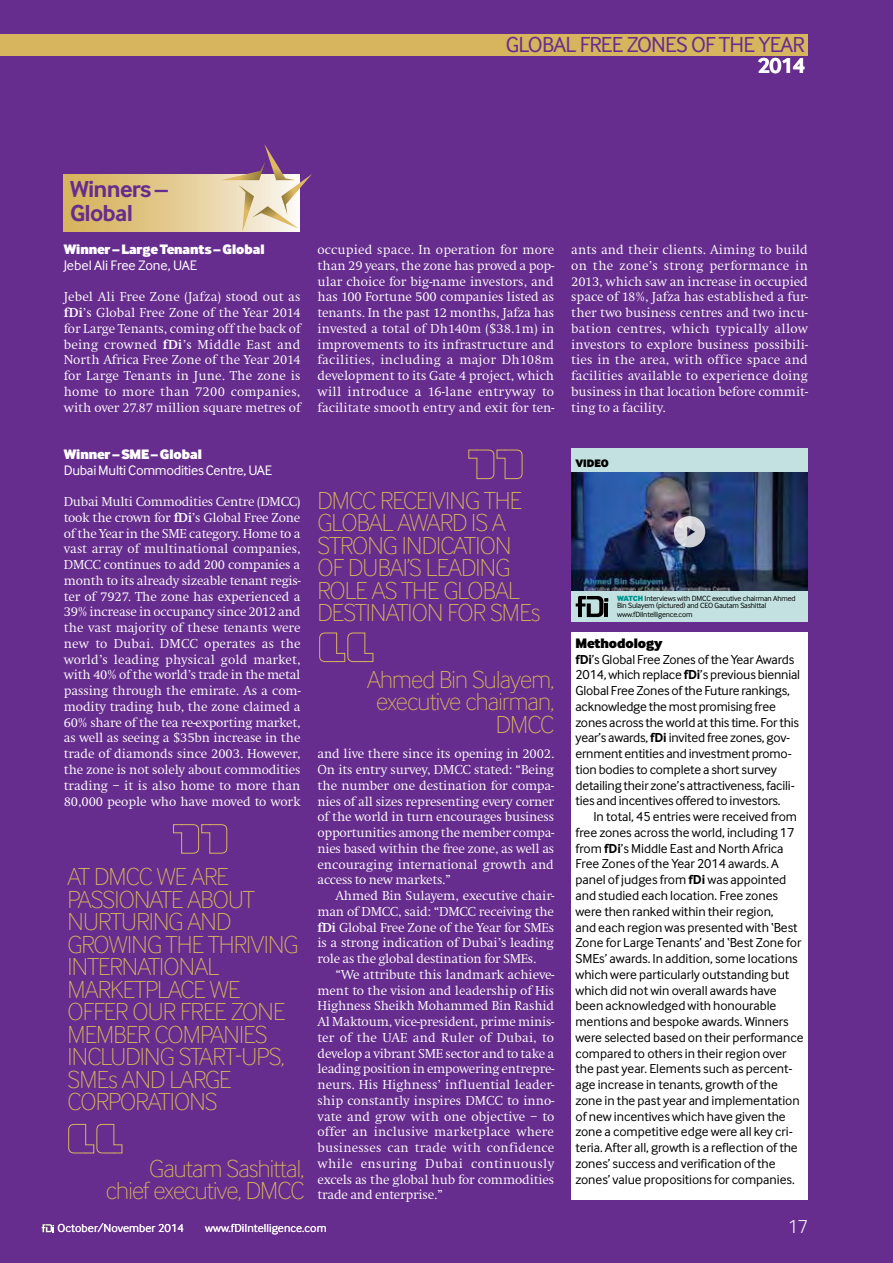
<style>
.page{position:relative;width:893px;height:1263px;background:#672d8e}
.page>*{position:absolute;margin:0;border:0;box-sizing:border-box;transform-origin:0 0}
.t1{font:100 25.5px/22.5px "Inter Face Corp";letter-spacing:-.03em;color:#d7b45e}
.t2{font:700 24px/24px "Inter Face Corp";letter-spacing:-.03em;color:#672d8e}
.t3{font:22.5px "Inter Face Corp";letter-spacing:-.035em;color:#672d8e}
.t4{font:700 22.5px "Inter Face Corp";color:#fff}
.t5{font:300 19.5px "Inter Face Corp";color:#fff}
.t6{font:14.25px "Inter Face Corp";letter-spacing:-.02em;color:#fff}
.t7{font:900 14.25px "Inter Face Corp";letter-spacing:-.005em;color:#fff}
.t8{font:900 14.25px "Inter Face Corp";letter-spacing:-.005em;color:#000}
.t9{font:300 13.5px/15.8px "Swift EF";letter-spacing:-.005em;color:#fff;text-align:justify}
.t10{font:13.5px/15.8px "Inter Face Corp";letter-spacing:-.005em;color:#000}
.t11{font:12px "Inter Face Corp";color:#fff}
.t12{font:900 11.25px "Inter Face Corp";color:#000}
.t13{font:7.8px/7.2px "Inter Face Corp";letter-spacing:-.02em;color:#000}
.s1{font-weight:700}
.s2{font-weight:900;color:#00958f}
</style>
<div class="page">
<svg style="left:42px;top:1224px;width:12px;height:8px"></svg>
<div style="left:0;top:34px;width:808px;height:22px;background:#d7b45e"></div>
<div style="left:571px;top:632px;width:237px;height:567px;background:#fff"></div>
<svg style="left:64px;top:175px;width:157px;height:57px"></svg>
<svg style="left:221px;top:144px;width:91px;height:88px"></svg>
<svg style="left:173px;top:824px;width:55px;height:30px"></svg>
<svg style="left:68px;top:1123px;width:55px;height:31px"></svg>
<svg style="left:468px;top:449px;width:55px;height:30px"></svg>
<svg style="left:319px;top:632px;width:55px;height:30px"></svg>
<div style="left:571px;top:449px;width:237px;height:173px;background:#c2e1e0"></div>
<svg style="left:576px;top:596px;width:32px;height:21px"></svg>
<img style="left:571px;top:473px;width:237px;height:118px">
<svg style="left:674px;top:516px;width:31px;height:31px"></svg>
<h3 class="t3" style="left:506px;top:32px;width:301px">Global Free Zon es of the Year</h3>
<h3 class="t4" style="left:758px;top:53px;width:49px">2014</h3>
<h2 class="t2" style="left:70px;top:177px;width:100px">Winners –<br>Global</h2>
<p class="t7" style="left:64px;top:240px;width:202px">Winner – Large Tenants – Global</p>
<p class="t6" style="left:64px;top:257px;width:118px">Jebel Ali Free Zone, UAE</p>
<p class="t9" style="left:64px;top:289px;width:238px">Jebel Ali Free Zone (Jafza) stood out as <span class="s1">fDi</span>’s Global Free Zone of the Year 2014 for Large Tenants, coming off the back of being crowned <span class="s1">fDi</span>’s Middle East and North Africa Free Zone of the Year 2014 for Large Tenants in June. The zone is home to more than 7200 companies, with over 27.87 million square metres of</p>
<p class="t9" style="left:317px;top:242px;width:238px">occupied space. In operation for more than 29 years, the zone has proved a pop&shy;ular choice for big-name investors, and has 100 Fortune 500 companies listed as tenants. In the past 12 months, Jafza has invested a total of Dh140m ($38.1m) in improvements to its infrastructure and facilities, including a major Dh108m development to its Gate 4 project, which will introduce a 16-lane entryway to facilitate smooth entry and exit for ten-</p>
<p class="t9" style="left:571px;top:242px;width:238px">ants and their clients. Aiming to build on the zone’s strong performance in 2013, which saw an increase in occupied space of 18%, Jafza has established a fur&shy;ther two business centres and two incu&shy;bation centres, which typically allow investors to explore business possibili&shy;ties in the area, with office space and facilities available to experience doing business in that location before commit&shy;ting to a facility.</p>
<p class="t7" style="left:64px;top:445px;width:140px">Winner – SME – Global</p>
<p class="t6" style="left:64px;top:462px;width:194px">Dubai Multi Commodities Centre, UAE</p>
<p class="t9" style="left:64px;top:494px;width:238px">Dubai Multi Commodities Centre (DMCC) took the crown for <span class="s1">fDi</span>’s Global Free Zone of the Year in the SME category. Home to a vast array of multinational companies, DMCC continues to add 200 companies a month to its already sizeable tenant regis&shy;ter of 7927. The zone has experienced a 39% increase in occupancy since 2012 and the vast majority of these tenants were new to Dubai. DMCC operates as the world’s leading physical gold market, with 40% of the world’s trade in the metal passing through the emirate. As a com&shy;modity trading hub, the zone claimed a 60% share of the tea re-exporting market, as well as seeing a $35bn increase in the trade of diamonds since 2003. However, the zone is not solely about commodities trading – it is also home to more than 80,000 people who have moved to work</p>
<h1 class="t1" style="left:68px;top:865px;width:232px">AT DMCC WE ARE<br>PASSIONATE ABOUT<br>NURTURING AND<br>GROWING THE THRIVING<br>INTERNATIONAL<br>MARKETPLACE WE<br>OFFER OUR FREE ZONE<br>M EM BER COM PANIES<br>INCLUDING START-UPS,<br>SMES AND LARGE<br>CORPORATIONS</h1>
<h1 class="t1" style="left:106px;top:1157px;width:200px;text-align:right">GAUTAM SASHITTAL,<br>CHIEF EXECUTIVE, DMCC</h1>
<h1 class="t1" style="left:317px;top:489px;width:224px">DMCC RECEIVING THE<br>GLOBAL AWARD IS A<br>STRONG INDICATION<br>OF DUBAI’S LEADING<br>ROLE AS THE GLOBAL<br>DESTINATION FOR SMES</h1>
<h1 class="t1" style="left:367px;top:668px;width:189px;text-align:right">AHMED BIN SULAYEM,<br>EXECUTIVE CHAIRMAN,<br>DMCC</h1>
<p class="t9" style="left:317px;top:746px;width:238px">and live there since its opening in 2002.<br>On its entry survey, DMCC stated: “Being the number one destination for compa&shy;nies of all sizes representing every corner of the world in turn encourages business opportunities among the member compa&shy;nies based within the free zone, as well as encouraging international growth and access to new markets.”</p>
<p class="t9" style="left:317px;top:888px;width:238px;text-indent:18px">Ahmed Bin Sulayem, executive chair&shy;man of DMCC, said: “DMCC receiving the <span class="s1">fDi</span> Global Free Zone of the Year for SMEs is a strong indication of Dubai’s leading role as the global destination for SMEs.</p>
<p class="t9" style="left:317px;top:967px;width:238px;text-indent:18px">“We attribute this landmark achieve&shy;ment to the vision and leadership of His Highness Sheikh Mohammed Bin Rashid Al Maktoum, vice-president, prime minis&shy;ter of the UAE and Ruler of Dubai, to develop a vibrant SME sector and to take a leading position in empowering entrepre&shy;neurs. His Highness’ influential leader&shy;ship constantly inspires DMCC to inno&shy;vate and grow with one objective – to offer an inclusive marketplace where businesses can trade with confidence while ensuring Dubai continuously excels as the global hub for commodities trade and enterprise.”</p>
<p class="t12" style="left:575px;top:456px;width:35px">VIDEO</p>
<p class="t13" style="left:617px;top:595px;width:180px"><span class="s2">WATCH</span> Interviews with DMCC executive chairman Ahmed<br>Bin Sulayem (pictured) and CEO Gautam Sashittal</p>
<p class="t13" style="left:617px;top:610px;width:77px">www.fDiIntelligence.com</p>
<p class="t8" style="left:575px;top:634px;width:89px">Methodology</p>
<p class="t10" style="left:575px;top:651px;width:226px"><span class="s1">fDi</span>’s Global Free Zones of the Year Awards 2014, which replace <span class="s1">fDi</span>’s previous biennial Global Free Zones of the Future rankings, acknowledge the most promising free zones across the world at this time. For this year’s awards, <span class="s1">fDi</span> invited free zones, gov&shy;ernment entities and investment promo&shy;tion bodies to complete a short survey detailing their zone’s attractiveness, facili&shy;ties and incentives offered to investors.</p>
<p class="t10" style="left:575px;top:809px;width:230px;text-indent:18px">In total, 45 entries were received from free zones across the world, including 17 from <span class="s1">fDi</span>’s Middle East and North Africa Free Zones of the Year 2014 awards. A panel of judges from <span class="s1">fDi</span> was appointed and studied each location. Free zones were then ranked within their region,<br>and each region was presented with ‘Best Zone for Large Tenants’ and ‘Best Zone for SMEs’ awards. In addition, some locations which were particularly outstanding but which did not win overall awards have been acknowledged with honourable mentions and bespoke awards. Winners were selected based on their performance compared to others in their region over the past year. Elements such as percent&shy;age increase in tenants, growth of the zone in the past year and implementation of new incentives which have given the zone a competitive edge were all key cri&shy;teria. After all, growth is a reflection of the zones’ success and verification of the zones’ value propositions for companies.</p>
<p class="t11" style="left:58px;top:1222px;width:128px">October/November 2014</p>
<p class="t11" style="left:205px;top:1222px;width:123px">www.fDiIntelligence.com</p>
<h3 class="t5" style="left:788px;top:1215px;width:21px">17</h3>
</div>
